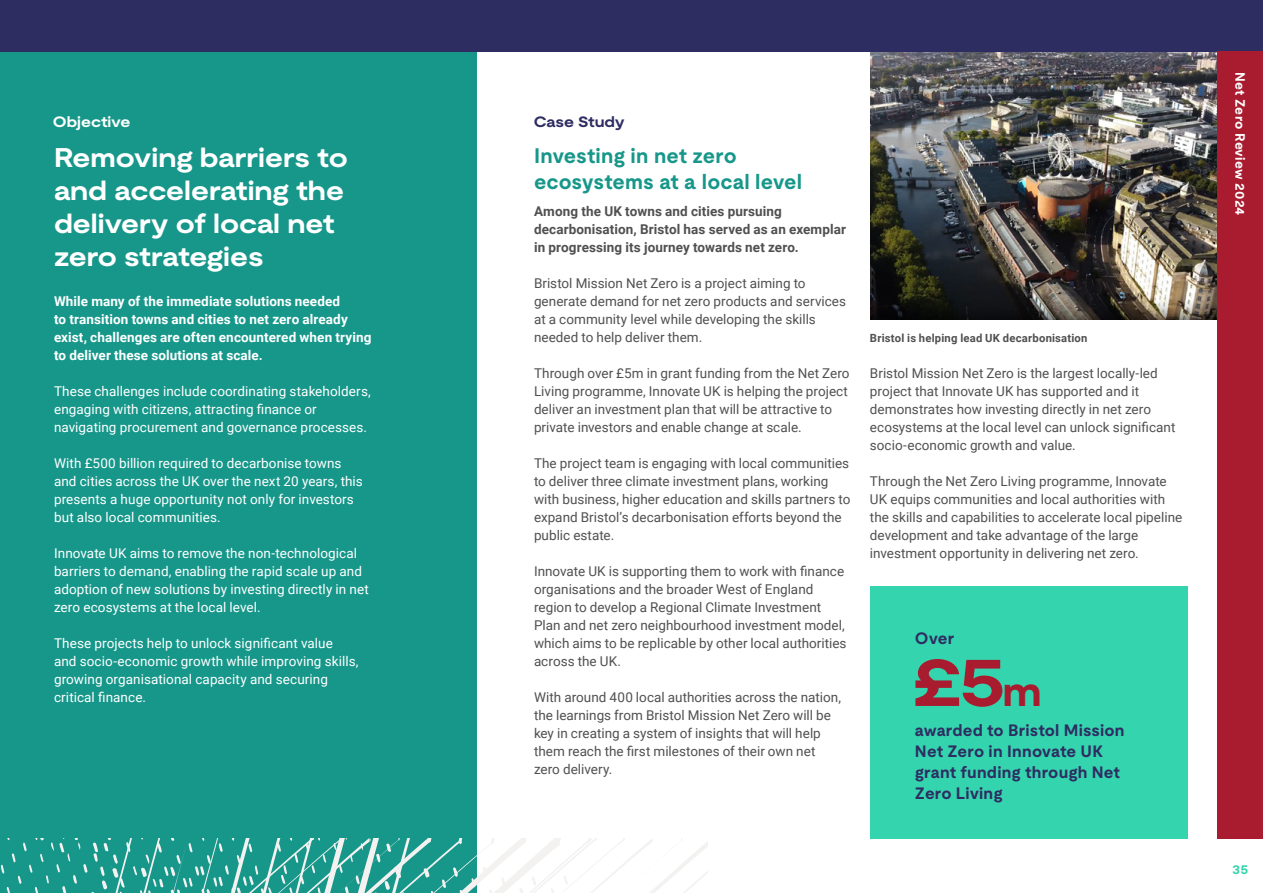
<style>
.page{position:relative;width:1263px;height:893px;background:#fff}
.page>*{position:absolute;margin:0;border:0;box-sizing:border-box;transform-origin:0 0}
.t1{font:700 expanded 72px "Moderat";color:#a91b2e}
.t2{font:700 expanded 27px/33px "Moderat";color:#fff}
.t3{font:700 21px/25.5px "Moderat";color:#16978a}
.t4{font:700 16.5px/21px "Moderat";letter-spacing:.01em;color:#2e2d62}
.t5{font:700 expanded 15px "Moderat";color:#fff}
.t6{font:700 expanded 15px "Moderat";letter-spacing:-.005em;color:#2e2d62}
.t7{font:13.5px/18px "Roboto";color:#505050}
.t8{font:13.5px/18px "Roboto";letter-spacing:.005em;color:#fff}
.t9{font:700 13.5px/18px "Roboto";letter-spacing:.005em;color:#fff}
.t10{font:700 13.5px/18px "Roboto";letter-spacing:.01em;color:#505050}
.t11{font:700 13.5px "Moderat";letter-spacing:.01em;color:#fff}
.t12{font:700 13.5px "Moderat";color:#34d5ae}
.t13{font:700 11.25px "Roboto";letter-spacing:.02em;color:#505050}
.s1{font-size:42px}
</style>
<div class="page">
<img style="left:870px;top:52px;width:348px;height:268px">
<div style="left:0;top:52px;width:477px;height:841px;background:#16978a"></div>
<svg style="left:1px;top:839px;width:707px;height:54px"></svg>
<div style="left:870px;top:587px;width:318px;height:252px;background:#34d5ae"></div>
<div style="left:0;top:0;width:1263px;height:52px;background:#2e2d62"></div>
<div style="left:1218px;top:52px;width:45px;height:787px;background:#a91b2e"></div>
<p class="t5" style="left:53px;top:110px;width:79px">Objective</p>
<p class="t6" style="left:534px;top:110px;width:92px">Case Study</p>
<h2 class="t2" style="left:54px;top:140px;width:295px">Removing barriers to and accelerating the delivery of local net zero strategies</h2>
<p class="t9" style="left:54px;top:292px;width:319px">While many of the immediate solutions needed<br>to transition towns and cities to net zero already exist, challenges are often encountered when trying to deliver these solutions at scale.</p>
<p class="t8" style="left:54px;top:382px;width:318px">These challenges include coordinating stakeholders, engaging with citizens, attracting finance or navigating procurement and governance processes.</p>
<p class="t8" style="left:54px;top:454px;width:310px">With £500 billion required to decarbonise towns and cities across the UK over the next 20 years, this presents a huge opportunity not only for investors but also local communities.</p>
<p class="t8" style="left:54px;top:544px;width:316px">Innovate UK aims to remove the non-technological barriers to demand, enabling the rapid scale up and adoption of new solutions by investing directly in net zero ecosystems at the local level.</p>
<p class="t8" style="left:54px;top:634px;width:306px">These projects help to unlock significant value and socio-economic growth while improving skills, growing organisational capacity and securing critical finance.</p>
<h3 class="t3" style="left:534px;top:142px;width:270px">Investing in net zero ecosystems at a local level</h3>
<p class="t10" style="left:534px;top:202px;width:314px">Among the UK towns and cities pursuing decarbonisation, Bristol has served as an exemplar in progressing its journey towards net zero.</p>
<p class="t7" style="left:534px;top:274px;width:314px">Bristol Mission Net Zero is a project aiming to generate demand for net zero products and services at a community level while developing the skills needed to help deliver them.</p>
<p class="t7" style="left:534px;top:364px;width:317px">Through over £5m in grant funding from the Net Zero Living programme, Innovate UK is helping the project deliver an investment plan that will be attractive to private investors and enable change at scale.</p>
<p class="t7" style="left:534px;top:454px;width:318px">The project team is engaging with local communities to deliver three climate investment plans, working with business, higher education and skills partners to expand Bristol’s decarbonisation efforts beyond the public estate.</p>
<p class="t7" style="left:534px;top:562px;width:314px">Innovate UK is supporting them to work with finance organisations and the broader West of England region to develop a Regional Climate Investment Plan and net zero neighbourhood investment model, which aims to be replicable by other local authorities across the UK.</p>
<p class="t7" style="left:534px;top:688px;width:309px">With around 400 local authorities across the nation, the learnings from Bristol Mission Net Zero will be key in creating a system of insights that will help them reach the first milestones of their own net zero delivery.</p>
<p class="t13" style="left:870px;top:330px;width:219px">Bristol is helping lead UK decarbonisation</p>
<p class="t7" style="left:870px;top:364px;width:307px">Bristol Mission Net Zero is the largest locally-led project that Innovate UK has supported and it demonstrates how investing directly in net zero ecosystems at the local level can unlock significant socio-economic growth and value.</p>
<p class="t7" style="left:870px;top:472px;width:314px">Through the Net Zero Living programme, Innovate UK equips communities and local authorities with the skills and capabilities to accelerate local pipeline development and take advantage of the large investment opportunity in delivering net zero.</p>
<p class="t4" style="left:915px;top:627px;width:41px">Over</p>
<h1 class="t1" style="left:912px;top:625px;width:132px">£5<span class="s1">m</span></h1>
<p class="t4" style="left:915px;top:719px;width:211px">awarded to Bristol Mission<br>Net Zero in Innovate UK grant funding through Net<br>Zero Living</p>
<p class="t11" style="left:1250px;top:72px;width:145px;rotate:90deg">Net Zero Review 2024</p>
<p class="t12" style="left:1232px;top:859px;width:18px">35</p>
</div>
